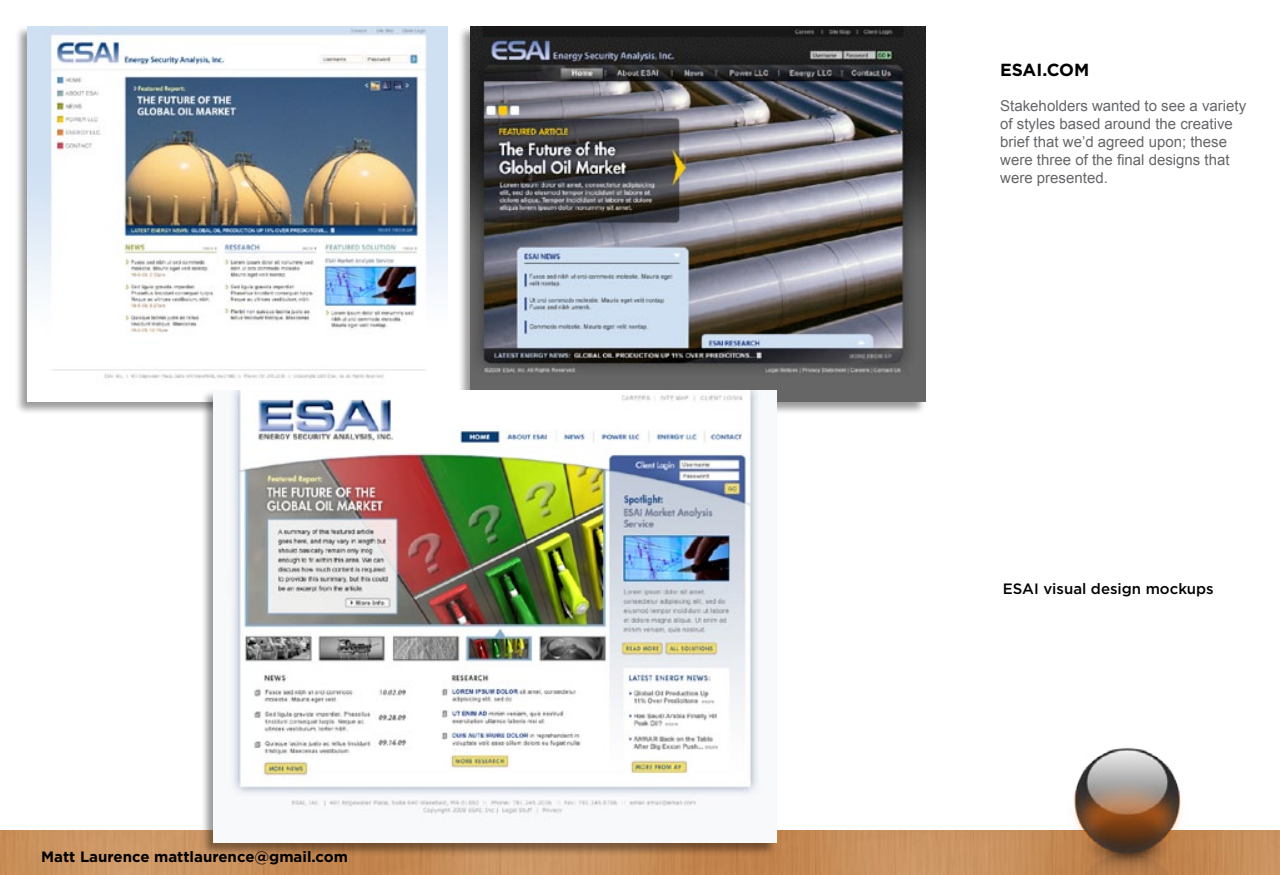
<style>
.page{position:relative;width:1280px;height:875px;background:#fff}
.page>*{position:absolute;margin:0;border:0;box-sizing:border-box;transform-origin:0 0}
.t1{font:700 17.5px "Gotham";color:#000}
.t2{font:15px/18px "Arial";color:#656669}
.t3{font:700 15px "Gotham";color:#000}
.t4{font:500 15px "Gotham";color:#000}
</style>
<div class="page">
<img style="left:0;top:830px;width:1280px;height:45px">
<img style="left:1045px;top:747px;width:150px;height:128px">
<div style="left:15px;top:26px;width:434px;height:388px;background:#000;opacity:.4"></div>
<img style="left:28px;top:27px;width:420px;height:375px">
<div style="left:458px;top:26px;width:468px;height:388px;background:#000;opacity:.4"></div>
<img style="left:471px;top:27px;width:455px;height:375px">
<div style="left:201px;top:390px;width:576px;height:466px;background:#000;opacity:.4"></div>
<img style="left:214px;top:391px;width:562px;height:452px">
<p class="t3" style="left:41px;top:848px;width:308px">Matt Laurence mattlaurence@gmail.com</p>
<p class="t1" style="left:1000px;top:59px;width:91px">ESAI.COM</p>
<p class="t2" style="left:1000px;top:97px;width:247px">Stakeholders wanted to see a variety of styles based around the creative brief that we’d agreed upon; these were three of the final designs that were presented.</p>
<p class="t4" style="left:1003px;top:580px;width:212px">ESAI visual design mockups</p>
</div>
